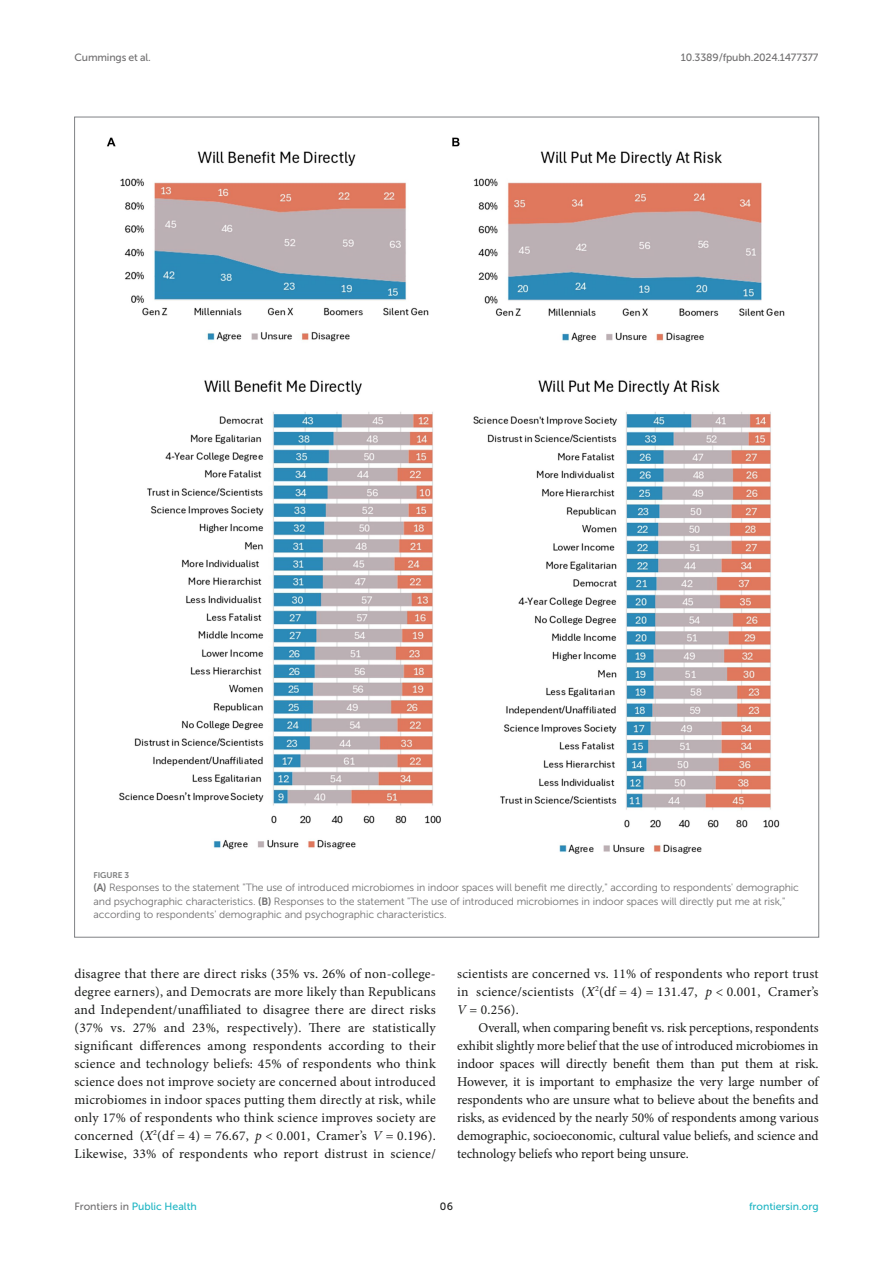
<style>
.page{position:relative;width:893px;height:1263px;background:#fff}
.page>*{position:absolute;margin:0;border:0;box-sizing:border-box;transform-origin:0 0}
.TEXT{font:13.5px/18px "Minion Pro";letter-spacing:.015em;color:#1b1c1b;text-align:justify}
.FIG_LEG{font:10.5px/13.5px "Museo Sans 300";letter-spacing:-.01em;color:#706f70}
.t1{font:10.5px "Museo Sans 500";letter-spacing:-.015em;color:#706f70}
.t2{font:10.5px "Museo Sans 500";color:#1db5c3}
.t3{font:10.5px "Museo Sans 500";color:#1b1c1b}
.FIG_HD{font:8.25px "Museo Sans 700";letter-spacing:-.01em;color:#7e7f7f}
.s1{font-family:"Museo Sans 700"}
.s2{font-family:"STIX General";font-style:italic}
.s3{font-style:italic}
.s4{color:#706f70}
</style>
<div class="page">
<img style="left:107px;top:137px;width:678px;height:717px">
<p class="t1" style="left:74px;top:51px;width:78px">Cummings et al.</p>
<p class="t1" style="left:681px;top:51px;width:139px">10.3389/fpubh.2024.1477377</p>
<p class="FIG_HD" style="left:94px;top:870px;width:37px">FIGURE 3</p>
<p class="FIG_LEG" style="left:94px;top:881px;width:707px"><span class="s1">(A)</span> Responses to the statement "The use of introduced microbiomes in indoor spaces will benefit me directly," according to respondents' demographic and psychographic characteristics. <span class="s1">(B)</span> Responses to the statement "The use of introduced microbiomes in indoor spaces will directly put me at risk," according to respondents' demographic and psychographic characteristics.</p>
<p class="TEXT" style="left:74px;top:965px;width:363px">disagree that there are direct risks (35% vs. 26% of non-college&shy;degree earners), and Democrats are more likely than Republicans and Independent/unaffiliated to disagree there are direct risks (37% vs. 27% and 23%, respectively). There are statistically significant differences among respondents according to their science and technology beliefs: 45% of respondents who think science does not improve society are concerned about introduced microbiomes in indoor spaces putting them directly at risk, while only 17% of respondents who think science improves society are concerned (<span class="s2">Χ</span><sup>2</sup>(df = 4) = 76.67, <span class="s3">p</span> &lt; 0.001, Cramer’s <span class="s3">V</span> = 0.196).<br>Likewise, 33% of respondents who report distrust in science/</p>
<p class="TEXT" style="left:457px;top:965px;width:363px">scientists are concerned vs. 11% of respondents who report trust in science/scientists (<span class="s2">Χ</span><sup>2</sup>(df = 4) = 131.47, <span class="s3">p</span> &lt; 0.001, Cramer’s <span class="s3">V</span> = 0.256).</p>
<p class="TEXT" style="left:457px;top:1019px;width:363px;text-indent:21px">Overall, when comparing benefit vs. risk perceptions, respondents exhibit slightly more belief that the use of introduced microbiomes in indoor spaces will directly benefit them than put them at risk.<br>However, it is important to emphasize the very large number of respondents who are unsure what to believe about the benefits and risks, as evidenced by the nearly 50% of respondents among various demographic, socioeconomic, cultural value beliefs, and science and technology beliefs who report being unsure.</p>
<p class="t2" style="left:74px;top:1200px;width:124px"><span class="s4">Frontiers in</span> Public Health</p>
<p class="t3" style="left:440px;top:1200px;width:15px">06</p>
<p class="t2" style="left:749px;top:1200px;width:71px">frontiersin.org</p>
</div>
